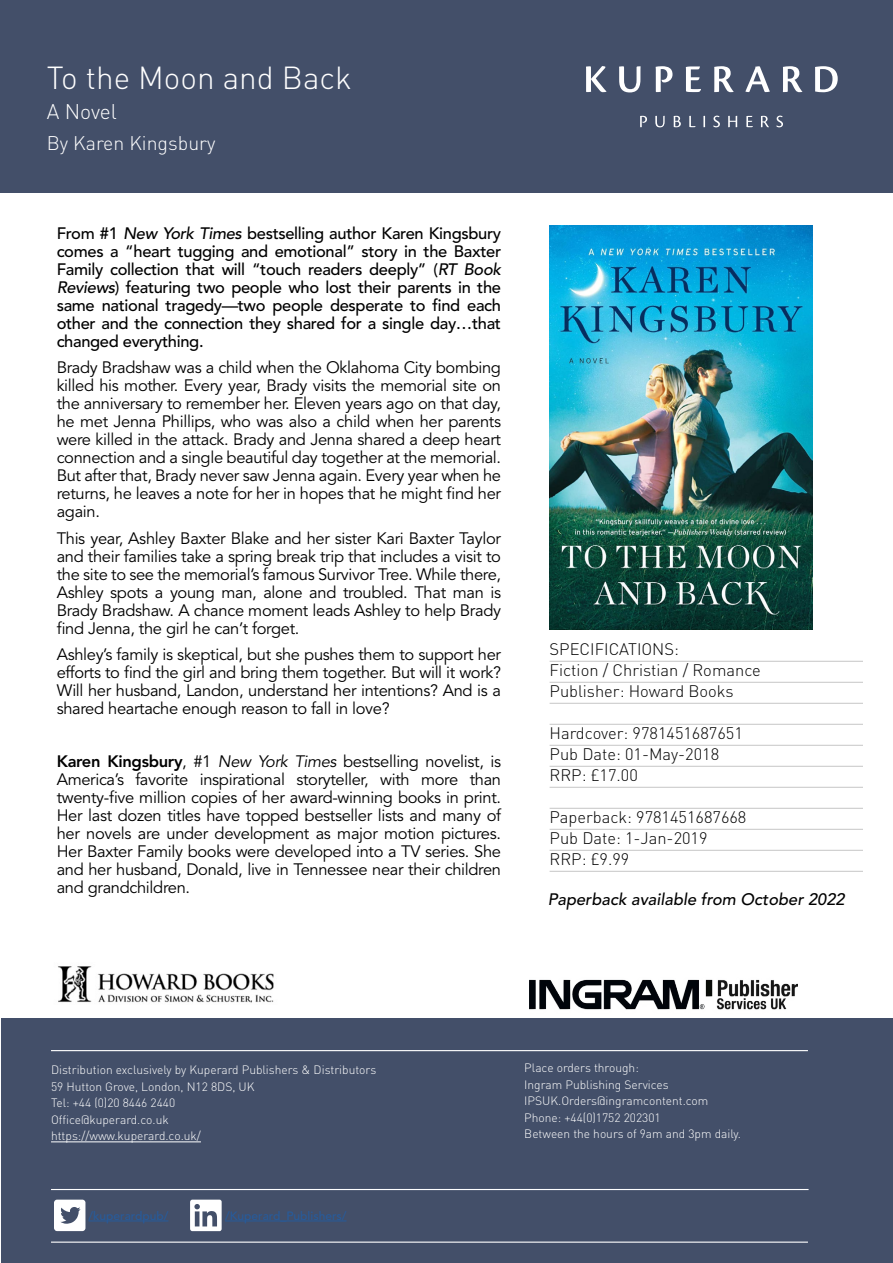
<style>
.page{position:relative;width:893px;height:1263px;background:#fff}
.page>*{position:absolute;margin:0;border:0;box-sizing:border-box;transform-origin:0 0}
.t1{font:300 31.5px "DIN";color:#fff}
.t2{font:300 21px "DIN";letter-spacing:-.005em;color:#fff}
.t3{font:300 19.5px "DIN";color:#fff}
.t4{font:16.5px/18px "Avenir LT Std";letter-spacing:-.02em;color:#000;text-align:justify}
.t5{font:500 16.5px/18px "Avenir LT Std";letter-spacing:-.02em;color:#000;text-align:justify}
.t6{font:300 16.5px/21px "DIN";color:#000}
.t7{font:italic 500 16.5px "Avenir LT Std";color:#000}
.t8{font:300 12px/16.5px "DIN";color:#fff}
.t9{font:500 12px "Avenir LT Std";color:#275b9b}
.s1{font-style:italic}
.s2{font-weight:800}
</style>
<div class="page">
<div style="left:0;top:0;width:893px;height:193px;background:#434f69"></div>
<div style="left:1px;top:1019px;width:891px;height:244px;background:#434f69"></div>
<svg style="left:54px;top:1199px;width:31px;height:32px"></svg>
<hr style="left:89px;top:1221px;width:79px;height:1px;background:#275b9b">
<hr style="left:225px;top:1221px;width:121px;height:1px;background:#275b9b">
<hr style="left:51px;top:1050px;width:757px;height:1px;background:#fff">
<hr style="left:51px;top:1189px;width:758px;height:1px;background:#fff">
<hr style="left:51px;top:1241px;width:757px;height:2px;background:#fff">
<img style="left:529px;top:979px;width:268px;height:31px">
<svg style="left:190px;top:1199px;width:32px;height:32px"></svg>
<svg style="left:640px;top:116px;width:143px;height:11px"></svg>
<svg style="left:586px;top:66px;width:252px;height:26px"></svg>
<hr style="left:51px;top:1141px;width:150px;height:1px;background:#fff">
<hr style="left:550px;top:661px;width:313px;height:1px;background:#c6c6c6">
<hr style="left:550px;top:682px;width:313px;height:1px;background:#c6c6c6">
<hr style="left:550px;top:703px;width:313px;height:1px;background:#c6c6c6">
<hr style="left:550px;top:724px;width:313px;height:1px;background:#c6c6c6">
<hr style="left:550px;top:745px;width:313px;height:1px;background:#c6c6c6">
<hr style="left:550px;top:766px;width:313px;height:1px;background:#c6c6c6">
<hr style="left:550px;top:787px;width:313px;height:1px;background:#c6c6c6">
<hr style="left:550px;top:808px;width:313px;height:1px;background:#c6c6c6">
<hr style="left:550px;top:829px;width:313px;height:1px;background:#c6c6c6">
<hr style="left:550px;top:850px;width:313px;height:1px;background:#c6c6c6">
<hr style="left:550px;top:871px;width:313px;height:1px;background:#c6c6c6">
<img style="left:58px;top:966px;width:216px;height:37px">
<img style="left:550px;top:225px;width:262px;height:404px">
<h1 class="t1" style="left:47px;top:58px;width:306px">To the Moon and Back</h1>
<p class="t2" style="left:47px;top:98px;width:72px">A Novel</p>
<p class="t3" style="left:47px;top:131px;width:170px">By Karen Kingsbury</p>
<p class="t5" style="left:57px;top:224px;width:446px">From #1 <span class="s1">New York Times</span> bestselling author Karen Kingsbury comes a “heart tugging and emotional” story in the Baxter Family collection that will “touch readers deeply” (<span class="s1">RT Book Reviews</span>) featuring two people who lost their parents in the same national tragedy—two people desperate to find each other and the connection they shared for a single day…that changed everything.</p>
<p class="t4" style="left:57px;top:359px;width:446px">Brady Bradshaw was a child when the Oklahoma City bombing killed his mother. Every year, Brady visits the memorial site on the anniversary to remember her. Eleven years ago on that day, he met Jenna Phillips, who was also a child when her parents were killed in the attack. Brady and Jenna shared a deep heart connection and a single beautiful day together at the memorial.<br>But after that, Brady never saw Jenna again. Every year when he returns, he leaves a note for her in hopes that he might find her again.</p>
<p class="t4" style="left:57px;top:529px;width:446px">This year, Ashley Baxter Blake and her sister Kari Baxter Taylor and their families take a spring break trip that includes a visit to the site to see the memorial’s famous Survivor Tree. While there, Ashley spots a young man, alone and troubled. That man is Brady Bradshaw. A chance moment leads Ashley to help Brady find Jenna, the girl he can’t forget.</p>
<p class="t4" style="left:57px;top:646px;width:446px">Ashley’s family is skeptical, but she pushes them to support her efforts to find the girl and bring them together. But will it work?<br>Will her husband, Landon, understand her intentions? And is a shared heartache enough reason to fall in love?</p>
<p class="t4" style="left:57px;top:753px;width:446px"><span class="s2">Karen Kingsbury</span>, #1 <span class="s1">New York Times</span> bestselling novelist, is America’s favorite inspirational storyteller, with more than twenty-five million copies of her award-winning books in print.<br>Her last dozen titles have topped bestseller lists and many of her novels are under development as major motion pictures.<br>Her Baxter Family books were developed into a TV series. She and her husband, Donald, live in Tennessee near their children and grandchildren.</p>
<p class="t6" style="left:550px;top:638px;width:213px">SPECIFICATIONS:<br>Fiction / Christian / Romance<br>Publisher: Howard Books</p>
<p class="t6" style="left:550px;top:722px;width:195px">Hardcover: 9781451687651<br>Pub Date: 01-May-2018<br>RRP: £17.00</p>
<p class="t6" style="left:550px;top:806px;width:198px">Paperback: 9781451687668<br>Pub Date: 1-Jan-2019<br>RRP: £9.99</p>
<p class="t7" style="left:548px;top:890px;width:299px">Paperback available from October 2022</p>
<p class="t8" style="left:51px;top:1061px;width:327px">Distribution exclusively by Kuperard Publishers &amp; Distributors 59 Hutton Grove, London, N12 8DS, UK<br>Tel: +44 (0)20 8446 2440<br>Office@kuperard.co.uk<br>https://www.kuperard.co.uk/</p>
<p class="t9" style="left:89px;top:1209px;width:81px">/kuperardpub/</p>
<p class="t9" style="left:225px;top:1209px;width:123px">/Kuperard_Publishers/</p>
<p class="t8" style="left:524px;top:1059px;width:218px">Place orders through:<br>Ingram Publishing Services<br>IPSUK.Orders@ingramcontent.com<br>Phone: +44(0)1752 202301<br>Between the hours of 9am and 3pm daily.</p>
</div>
